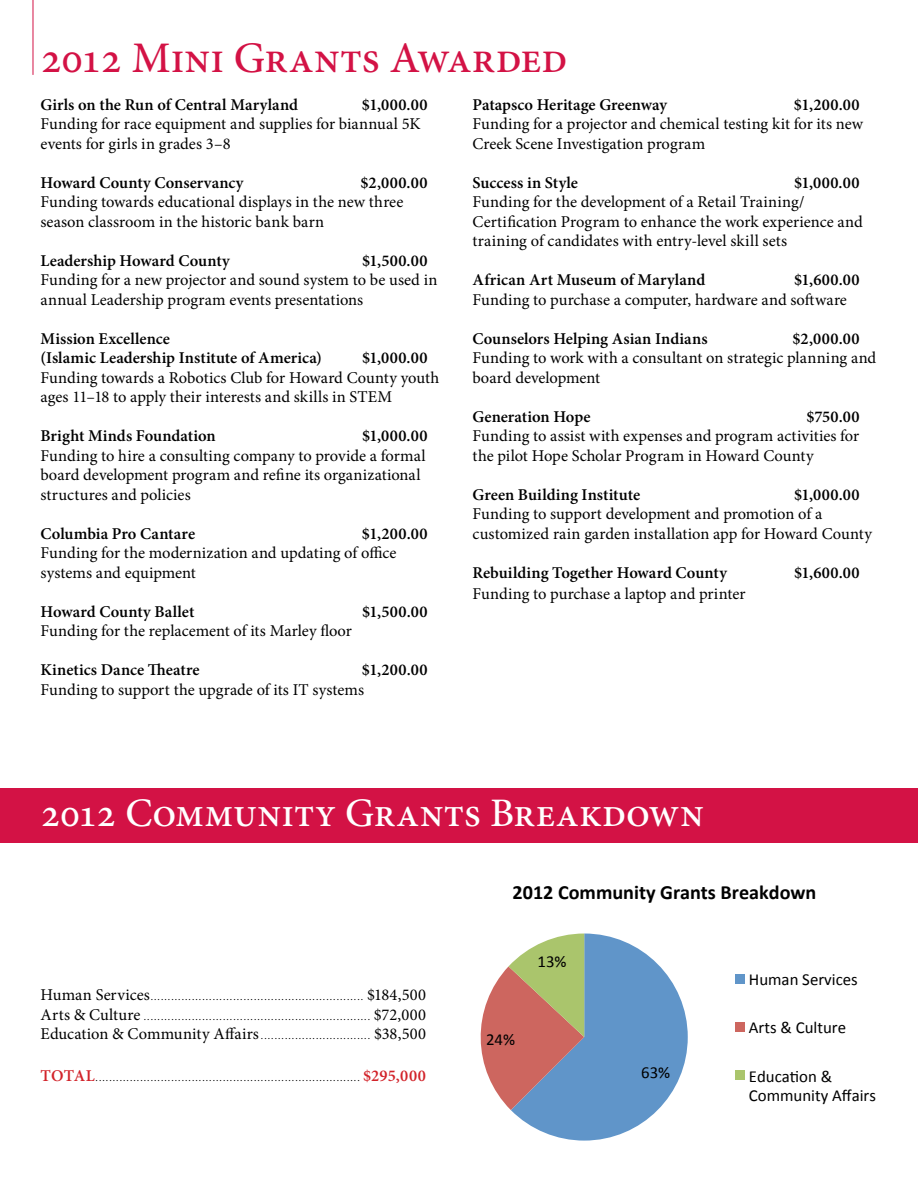
<style>
.page{position:relative;width:918px;height:1188px;background:#fff}
.page>*{position:absolute;margin:0;border:0;box-sizing:border-box;transform-origin:0 0}
.t1{font:500 43.65px "Minion Pro";letter-spacing:-.01em;color:#d31245}
.t2{font:500 40.5px "Minion Pro";color:#fff}
.t3{font:700 20.1px "Calibri";color:#000}
.t4{font:16.8px/19.6px "Calibri";color:#000}
.t5{font:16.5px/19.5px "Minion Pro";color:#000}
.t6{font:600 16.5px/19.5px "Minion Pro";letter-spacing:.005em;color:#000}
.t7{font:10.5px/19.5px "Minion Pro";color:#000}
.s1{font-size:16.5px}
.s2{font-size:10.5px}
.s3{font-weight:600;font-size:16.5px;color:#d2232a}
</style>
<div class="page">
<div style="left:0;top:789px;width:918px;height:54px;background:#d31245"></div>
<svg style="left:480px;top:934px;width:208px;height:207px"></svg>
<div style="left:736px;top:974px;width:9px;height:9px;background:#6095c9"></div>
<div style="left:736px;top:1022px;width:9px;height:10px;background:#cd665f"></div>
<div style="left:736px;top:1070px;width:9px;height:10px;background:#aac56c"></div>
<hr style="left:33px;top:0;width:1px;height:75px;background:#d31245">
<h1 class="t1" style="left:40px;top:29px;width:528px">2012 Mini Grants Awarded</h1>
<p class="t6" style="left:40px;top:95px;width:259px">Girls on the Run of Central Maryland</p>
<p class="t6" style="left:362px;top:95px;width:67px">$1,000.00</p>
<p class="t5" style="left:40px;top:114px;width:382px">Funding for race equipment and supplies for biannual 5K events for girls in grades 3–8</p>
<p class="t6" style="left:40px;top:173px;width:205px">Howard County Conservancy</p>
<p class="t6" style="left:361px;top:173px;width:68px">$2,000.00</p>
<p class="t5" style="left:40px;top:192px;width:364px">Funding towards educational displays in the new three season classroom in the historic bank barn</p>
<p class="t6" style="left:40px;top:251px;width:191px">Leadership Howard County</p>
<p class="t6" style="left:362px;top:251px;width:67px">$1,500.00</p>
<p class="t5" style="left:40px;top:270px;width:398px">Funding for a new projector and sound system to be used in annual Leadership program events presentations</p>
<p class="t6" style="left:40px;top:329px;width:283px">Mission Excellence<br>(Islamic Leadership Institute of America)</p>
<p class="t6" style="left:362px;top:348px;width:67px">$1,000.00</p>
<p class="t5" style="left:41px;top:368px;width:400px">Funding towards a Robotics Club for Howard County youth ages 11–18 to apply their interests and skills in STEM</p>
<p class="t6" style="left:41px;top:426px;width:177px">Bright Minds Foundation</p>
<p class="t6" style="left:362px;top:426px;width:67px">$1,000.00</p>
<p class="t5" style="left:41px;top:446px;width:387px">Funding to hire a consulting company to provide a formal board development program and refine its organizational structures and policies</p>
<p class="t6" style="left:41px;top:524px;width:156px">Columbia Pro Cantare</p>
<p class="t6" style="left:362px;top:524px;width:67px">$1,200.00</p>
<p class="t5" style="left:41px;top:543px;width:357px">Funding for the modernization and updating of office systems and equipment</p>
<p class="t6" style="left:41px;top:602px;width:155px">Howard County Ballet</p>
<p class="t6" style="left:362px;top:602px;width:67px">$1,500.00</p>
<p class="t5" style="left:41px;top:621px;width:313px">Funding for the replacement of its Marley floor</p>
<p class="t6" style="left:41px;top:660px;width:161px">Kinetics Dance Theatre</p>
<p class="t6" style="left:362px;top:660px;width:67px">$1,200.00</p>
<p class="t5" style="left:41px;top:680px;width:325px">Funding to support the upgrade of its IT systems</p>
<p class="t6" style="left:473px;top:95px;width:196px">Patapsco Heritage Greenway</p>
<p class="t6" style="left:794px;top:95px;width:67px">$1,200.00</p>
<p class="t5" style="left:473px;top:114px;width:392px">Funding for a projector and chemical testing kit for its new<br>Creek Scene Investigation program</p>
<p class="t6" style="left:473px;top:173px;width:107px">Success in Style</p>
<p class="t6" style="left:794px;top:173px;width:67px">$1,000.00</p>
<p class="t5" style="left:473px;top:192px;width:392px">Funding for the development of a Retail Training/<br>Certification Program to enhance the work experience and training of candidates with entry-level skill sets</p>
<p class="t6" style="left:473px;top:270px;width:234px">African Art Museum of Maryland</p>
<p class="t6" style="left:794px;top:270px;width:67px">$1,600.00</p>
<p class="t5" style="left:473px;top:290px;width:376px">Funding to purchase a computer, hardware and software</p>
<p class="t6" style="left:473px;top:329px;width:237px">Counselors Helping Asian Indians</p>
<p class="t6" style="left:793px;top:329px;width:68px">$2,000.00</p>
<p class="t5" style="left:473px;top:348px;width:405px">Funding to work with a consultant on strategic planning and board development</p>
<p class="t6" style="left:473px;top:407px;width:119px">Generation Hope</p>
<p class="t6" style="left:807px;top:407px;width:55px">$750.00</p>
<p class="t5" style="left:473px;top:426px;width:388px">Funding to assist with expenses and program activities for the pilot Hope Scholar Program in Howard County</p>
<p class="t6" style="left:473px;top:485px;width:169px">Green Building Institute</p>
<p class="t6" style="left:794px;top:485px;width:67px">$1,000.00</p>
<p class="t5" style="left:473px;top:504px;width:401px">Funding to support development and promotion of a customized rain garden installation app for Howard County</p>
<p class="t6" style="left:473px;top:563px;width:256px">Rebuilding Together Howard County</p>
<p class="t6" style="left:794px;top:563px;width:67px">$1,600.00</p>
<p class="t5" style="left:473px;top:584px;width:274px">Funding to purchase a laptop and printer</p>
<h2 class="t2" style="left:40px;top:785px;width:665px">2012 Community Grants Breakdown</h2>
<p class="t3" style="left:513px;top:880px;width:305px">2012 Community Grants Breakdown</p>
<p class="t7" style="left:40px;top:987px;width:387px"><span class="s1">Human Services</span>.............................................................. <span class="s1">$184,500<br>Arts &amp; Culture</span> .................................................................. <span class="s1">$72,000</span></p>
<p class="t5" style="left:41px;top:1025px;width:387px">Education &amp; Community Affairs<span class="s2">................................</span> $38,500</p>
<p class="t7" style="left:41px;top:1068px;width:387px"><span class="s3">Total</span>............................................................................. <span class="s3">$295,000</span></p>
<p class="t4" style="left:537px;top:952px;width:31px">13%</p>
<p class="t4" style="left:486px;top:1029px;width:31px">24%</p>
<p class="t4" style="left:641px;top:1063px;width:31px">63%</p>
<p class="t4" style="left:749px;top:970px;width:110px">Human Services</p>
<p class="t4" style="left:749px;top:1018px;width:99px">Arts &amp; Culture</p>
<p class="t4" style="left:749px;top:1066px;width:129px">Educa;on &amp;<br>Community Affairs</p>
</div>
